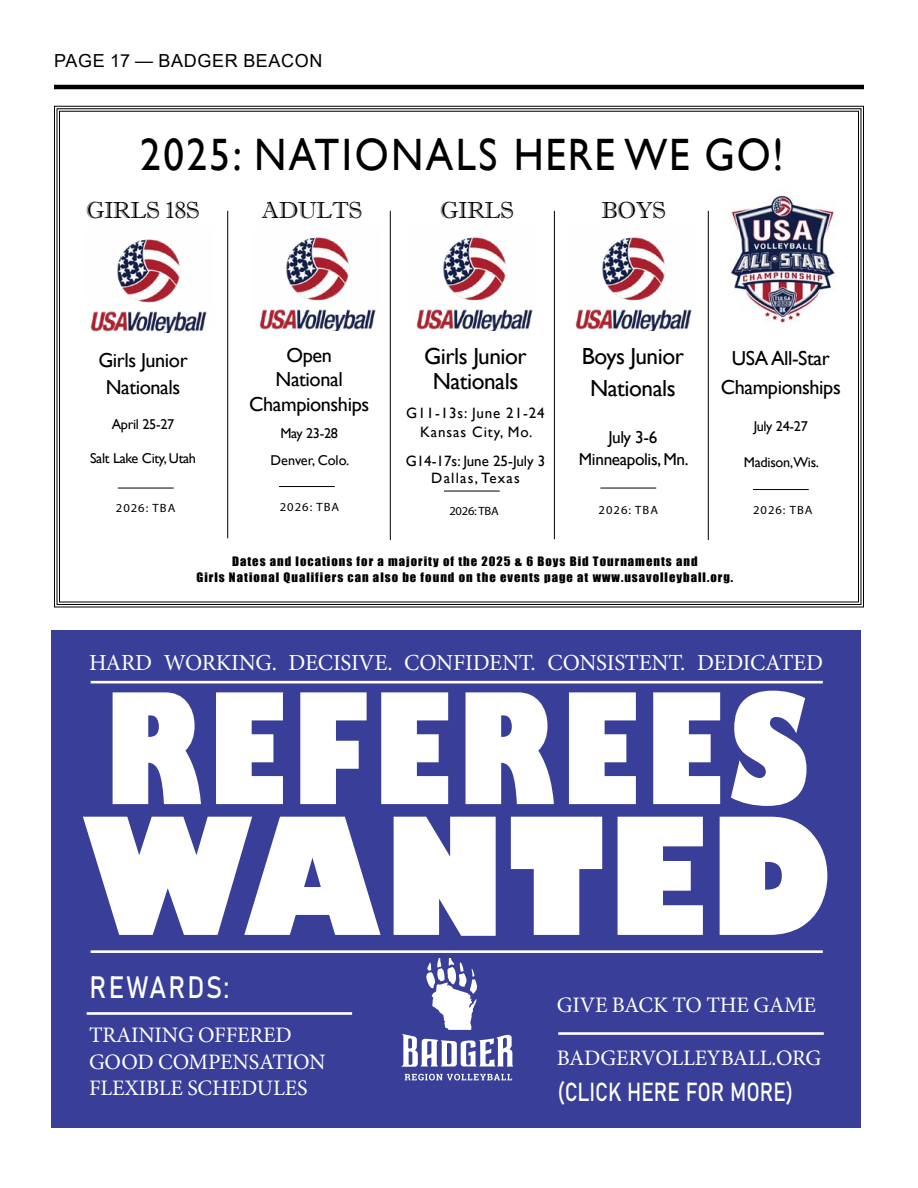
<style>
.page{position:relative;width:918px;height:1188px;background:#fff}
.page>*{position:absolute;margin:0;border:0;box-sizing:border-box;transform-origin:0 0}
.t1{font:800 158.7px "Gill Sans";letter-spacing:.02em;color:#fff;scale:.87 1}
.t2{font:800 149.85px "Gill Sans";letter-spacing:.06em;color:#fff;scale:.72 1}
.t3{font:45.3px "Gill Sans";letter-spacing:.06em;color:#000;scale:.91 1}
.t4{font:30.45px "Bahnschrift";letter-spacing:.08em;color:#fff;scale:.86 1}
.t5{font:25.8px "Bahnschrift";color:#fff;scale:.81 1}
.t6{font:23.25px/31.2px "Gill Sans";letter-spacing:-.02em;color:#000;text-align:center}
.t7{font:23.25px "Imprint MT Shadow";letter-spacing:-.02em;color:#000}
.t8{font:22.95px "Minion Pro";letter-spacing:-.01em;color:#fff}
.t9{font:22.05px/26.5px "Minion Pro";letter-spacing:-.01em;color:#fff}
.t10{font:20.25px/24.2px "Gill Sans";letter-spacing:-.02em;color:#000;text-align:center}
.t11{font:18px "Arial";letter-spacing:.035em;color:#000}
.t12{font:17.25px/22.2px "Gill Sans";letter-spacing:-.02em;color:#000;text-align:center}
.t13{font:15px/17.5px "Gill Sans";color:#000;text-align:center}
.t14{font:15px/18.3px "Gill Sans";letter-spacing:.06em;color:#000;text-align:center}
.t15{font:14.25px/27.3px "Gill Sans";letter-spacing:-.02em;color:#000;text-align:center}
.t16{font:12px/15.8px "Impact";letter-spacing:.08em;color:#000;text-align:center;scale:1.05 1}
.t17{font:12px "Myriad Pro";letter-spacing:.08em;color:#000;scale:1.05 1}
</style>
<div class="page">
<hr style="left:54px;top:85px;width:810px;height:4px;background:#000">
<svg style="left:54px;top:105px;width:810px;height:503px"></svg>
<img style="left:570px;top:225px;width:127px;height:106px">
<img style="left:254px;top:225px;width:126px;height:106px">
<img style="left:411px;top:225px;width:126px;height:106px">
<img style="left:86px;top:227px;width:126px;height:105px">
<hr style="left:708px;top:211px;width:1px;height:329px;background:#000">
<hr style="left:554px;top:211px;width:1px;height:328px;background:#000">
<hr style="left:390px;top:211px;width:1px;height:329px;background:#000">
<hr style="left:227px;top:211px;width:1px;height:327px;background:#000">
<img style="left:716px;top:178px;width:138px;height:153px">
<hr style="left:118px;top:488px;width:56px;height:1px;background:#000">
<hr style="left:279px;top:486px;width:56px;height:1px;background:#000">
<hr style="left:444px;top:491px;width:56px;height:1px;background:#000">
<hr style="left:600px;top:488px;width:56px;height:1px;background:#000">
<hr style="left:753px;top:489px;width:56px;height:1px;background:#000">
<div style="left:51px;top:630px;width:810px;height:498px;background:#393e99"></div>
<svg style="left:405px;top:1074px;width:107px;height:6px"></svg>
<svg style="left:401px;top:958px;width:112px;height:109px"></svg>
<hr style="left:558px;top:1032px;width:266px;height:3px;background:#fff">
<hr style="left:87px;top:1012px;width:265px;height:3px;background:#fff">
<hr style="left:91px;top:681px;width:732px;height:2px;background:#fff">
<hr style="left:91px;top:950px;width:732px;height:3px;background:#fff">
<h3 class="t11" style="left:54px;top:48px;width:270px">PAGE 17 — BADGER BEACON</h3>
<h3 class="t3" style="left:140px;top:129px;width:708px">2025: NATIONALS HERE WE GO!</h3>
<h3 class="t7" style="left:601px;top:197px;width:66px">BOYS</h3>
<h3 class="t7" style="left:86px;top:197px;width:115px">GIRLS 18S</h3>
<h3 class="t7" style="left:262px;top:197px;width:102px">ADULTS</h3>
<h3 class="t7" style="left:440px;top:197px;width:76px">GIRLS</h3>
<h3 class="t10" style="left:98px;top:346px;width:91px;line-height:27.8px">Girls Junior<br>Nationals</h3>
<p class="t15" style="left:112px;top:411px;width:64px">April 25-27</p>
<p class="t15" style="left:90px;top:445px;width:108px">Salt Lake City, Utah</p>
<p class="t17" style="left:116px;top:501px;width:58px">2026: TBA</p>
<h3 class="t10" style="left:249px;top:344px;width:122px">Open<br>National<br>Championships</h3>
<p class="t15" style="left:271px;top:420px;width:80px">May 23-28<br>Denver, Colo.</p>
<p class="t17" style="left:280px;top:500px;width:58px">2026: TBA</p>
<h3 class="t6" style="left:424px;top:345px;width:104px;line-height:24.3px">Girls Junior<br>Nationals</h3>
<p class="t14" style="left:406px;top:404px;width:140px">G11-13s: June 21-24<br>Kansas City, Mo.</p>
<p class="t13" style="left:406px;top:452px;width:141px">G14-17s: June 25-July 3<br>Dallas, Texas</p>
<h3 class="t6" style="left:582px;top:341px;width:104px">Boys Junior<br>Nationals</h3>
<h3 class="t12" style="left:579px;top:426px;width:111px">July 3-6<br>Minneapolis, Mn.</h3>
<h3 class="t10" style="left:721px;top:344px;width:122px;line-height:28.8px">USA All-Star<br>Championships</h3>
<p class="t15" style="left:754px;top:412px;width:56px">July 24-27</p>
<p class="t15" style="left:744px;top:449px;width:77px">Madison,Wis.</p>
<p class="t17" style="left:449px;top:504px;width:49px">2026: TBA</p>
<p class="t17" style="left:599px;top:503px;width:58px">2026: TBA</p>
<p class="t17" style="left:753px;top:503px;width:58px">2026: TBA</p>
<p class="t16" style="left:196px;top:553px;width:513px">Dates and locations for a majority of the 2025 &amp; 6 Boys Bid Tournaments and<br>Girls National Qualifiers can also be found on the events page at www.usavolleyball.org.</p>
<h3 class="t8" style="left:89px;top:648px;width:735px">HARD WORKING. DECISIVE. CONFIDENT. CONSISTENT. DEDICATED</h3>
<h2 class="t2" style="left:105px;top:655px;width:979px">REFEREES</h2>
<h1 class="t1" style="left:83px;top:777px;width:862px">WANTED</h1>
<h3 class="t4" style="left:90px;top:964px;width:164px">REWARDS:</h3>
<h3 class="t9" style="left:89px;top:1022px;width:238px">TRAINING OFFERED<br>GOOD COMPENSATION<br>FLEXIBLE SCHEDULES</h3>
<h3 class="t9" style="left:557px;top:992px;width:261px">GIVE BACK TO THE GAME</h3>
<h3 class="t9" style="left:557px;top:1045px;width:266px">BADGERVOLLEYBALL.ORG</h3>
<h3 class="t5" style="left:558px;top:1072px;width:292px">(CLICK HERE FOR MORE)</h3>
</div>
